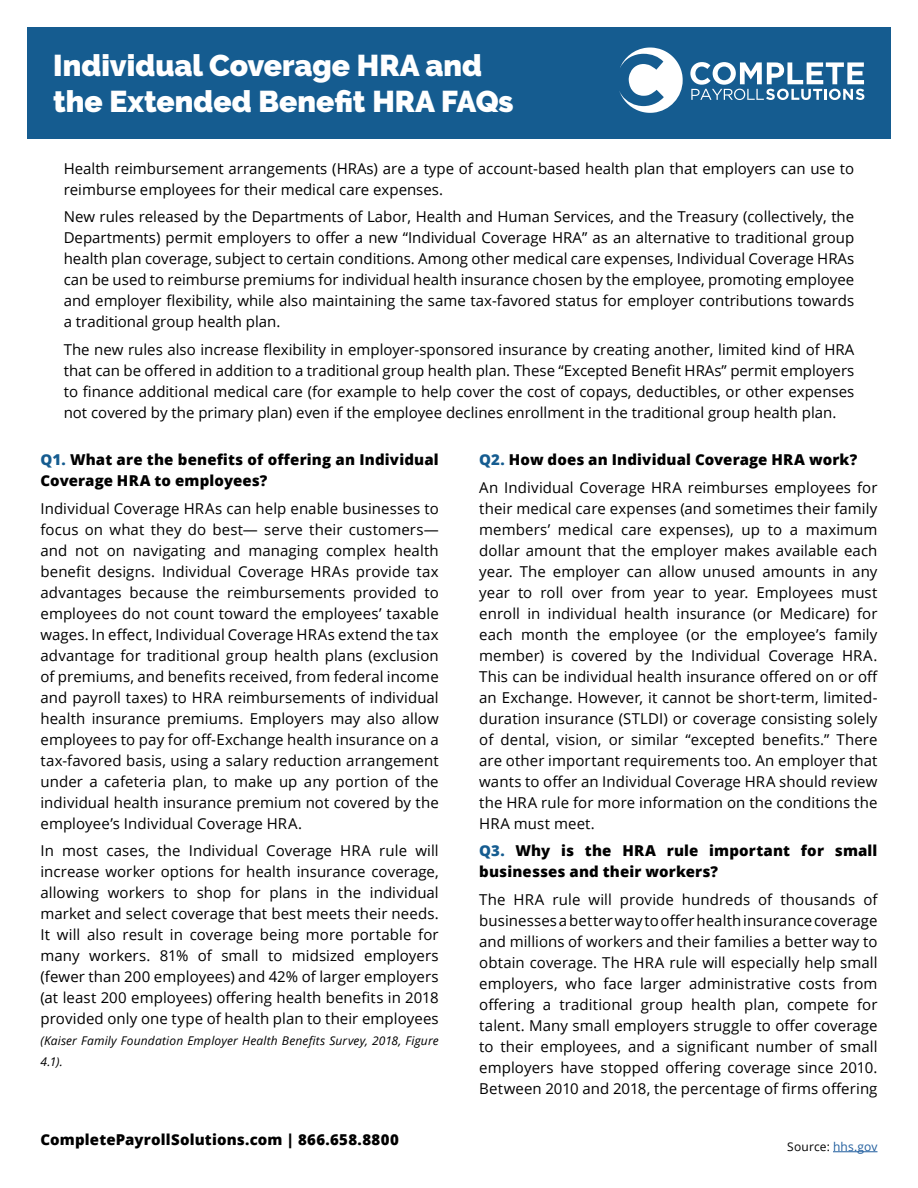
<style>
.page{position:relative;width:918px;height:1188px;background:#fff}
.page>*{position:absolute;margin:0;border:0;box-sizing:border-box;transform-origin:0 0}
.t1{font:900 30px/36px "Raleway";color:#fff}
.t2{font:15px/21px "Open Sans";color:#000;text-align:justify}
.t3{font:800 15px/21px "Open Sans";letter-spacing:.01em;color:#000}
.t4{font:italic 12px/21px "Open Sans";letter-spacing:.015em;color:#000}
.t5{font:12px "Open Sans";letter-spacing:.01em;color:#000}
.s1{color:#155c90}
.s2{font-weight:800;color:#155c90}
.s3{font-weight:800}
.s4{color:#215e9e}
</style>
<div class="page">
<div style="left:27px;top:27px;width:864px;height:111px;background:#155c90"></div>
<svg style="left:619px;top:48px;width:64px;height:65px"></svg>
<svg style="left:690px;top:62px;width:174px;height:38px"></svg>
<hr style="left:833px;top:1151px;width:45px;height:1px;background:#215e9e">
<h1 class="t1" style="left:53px;top:47px;width:462px">Individual Coverage HRA and the Extended Benefit HRA FAQs</h1>
<p class="t2" style="left:64px;top:157px;width:792px">Health reimbursement arrangements (HRAs) are a type of account-based health plan that employers can use to reimburse employees for their medical care expenses.</p>
<p class="t2" style="left:64px;top:206px;width:792px">New rules released by the Departments of Labor, Health and Human Services, and the Treasury (collectively, the Departments) permit employers to offer a new “Individual Coverage HRA” as an alternative to traditional group health plan coverage, subject to certain conditions. Among other medical care expenses, Individual Coverage HRAs can be used to reimburse premiums for individual health insurance chosen by the employee, promoting employee and employer flexibility, while also maintaining the same tax-favored status for employer contributions towards a traditional group health plan.</p>
<p class="t2" style="left:64px;top:339px;width:792px">The new rules also increase flexibility in employer-sponsored insurance by creating another, limited kind of HRA that can be offered in addition to a traditional group health plan. These “Excepted Benefit HRAs” permit employers to finance additional medical care (for example to help cover the cost of copays, deductibles, or other expenses not covered by the primary plan) even if the employee declines enrollment in the traditional group health plan.</p>
<p class="t3" style="left:40px;top:448px;width:400px"><span class="s1">Q1.</span> What are the benefits of offering an Individual<br>Coverage HRA to employees?</p>
<p class="t2" style="left:40px;top:497px;width:400px">Individual Coverage HRAs can help enable businesses to focus on what they do best— serve their customers— and not on navigating and managing complex health benefit designs. Individual Coverage HRAs provide tax advantages because the reimbursements provided to employees do not count toward the employees’ taxable wages. In effect, Individual Coverage HRAs extend the tax advantage for traditional group health plans (exclusion of premiums, and benefits received, from federal income and payroll taxes) to HRA reimbursements of individual health insurance premiums. Employers may also allow employees to pay for off-Exchange health insurance on a tax-favored basis, using a salary reduction arrangement under a cafeteria plan, to make up any portion of the individual health insurance premium not covered by the employee’s Individual Coverage HRA.</p>
<p class="t2" style="left:40px;top:840px;width:400px">In most cases, the Individual Coverage HRA rule will increase worker options for health insurance coverage, allowing workers to shop for plans in the individual market and select coverage that best meets their needs.<br>It will also result in coverage being more portable for many workers. 81% of small to midsized employers (fewer than 200 employees) and 42% of larger employers (at least 200 employees) offering health benefits in 2018 provided only one type of health plan to their employees</p>
<p class="t4" style="left:40px;top:1030px;width:400px">(Kaiser Family Foundation Employer Health Benefits Survey, 2018, Figure<br>4.1).</p>
<p class="t2" style="left:479px;top:445px;width:400px;line-height:27.8px"><span class="s2">Q2.</span> <span class="s3">How does an Individual Coverage HRA work?<br></span>An Individual Coverage HRA reimburses employees for</p>
<p class="t2" style="left:479px;top:497px;width:400px">their medical care expenses (and sometimes their family members’ medical care expenses), up to a maximum dollar amount that the employer makes available each year. The employer can allow unused amounts in any year to roll over from year to year. Employees must enroll in individual health insurance (or Medicare) for each month the employee (or the employee’s family member) is covered by the Individual Coverage HRA.<br>This can be individual health insurance offered on or off an Exchange. However, it cannot be short-term, limited&shy;duration insurance (STLDI) or coverage consisting solely of dental, vision, or similar “excepted benefits.” There are other important requirements too. An employer that wants to offer an Individual Coverage HRA should review the HRA rule for more information on the conditions the HRA must meet.</p>
<p class="t3" style="left:479px;top:840px;width:400px"><span class="s1">Q3.</span> Why is the HRA rule important for small businesses and their workers?</p>
<p class="t2" style="left:479px;top:889px;width:400px">The HRA rule will provide hundreds of thousands of businesses a better way to offer health insurance coverage and millions of workers and their families a better way to obtain coverage. The HRA rule will especially help small employers, who face larger administrative costs from offering a traditional group health plan, compete for talent. Many small employers struggle to offer coverage to their employees, and a significant number of small employers have stopped offering coverage since 2010.<br>Between 2010 and 2018, the percentage of firms offering</p>
<p class="t3" style="left:40px;top:1129px;width:360px">CompletePayrollSolutions.com | 866.658.8800</p>
<p class="t5" style="left:787px;top:1138px;width:92px">Source: <span class="s4">hhs.gov</span></p>
</div>
